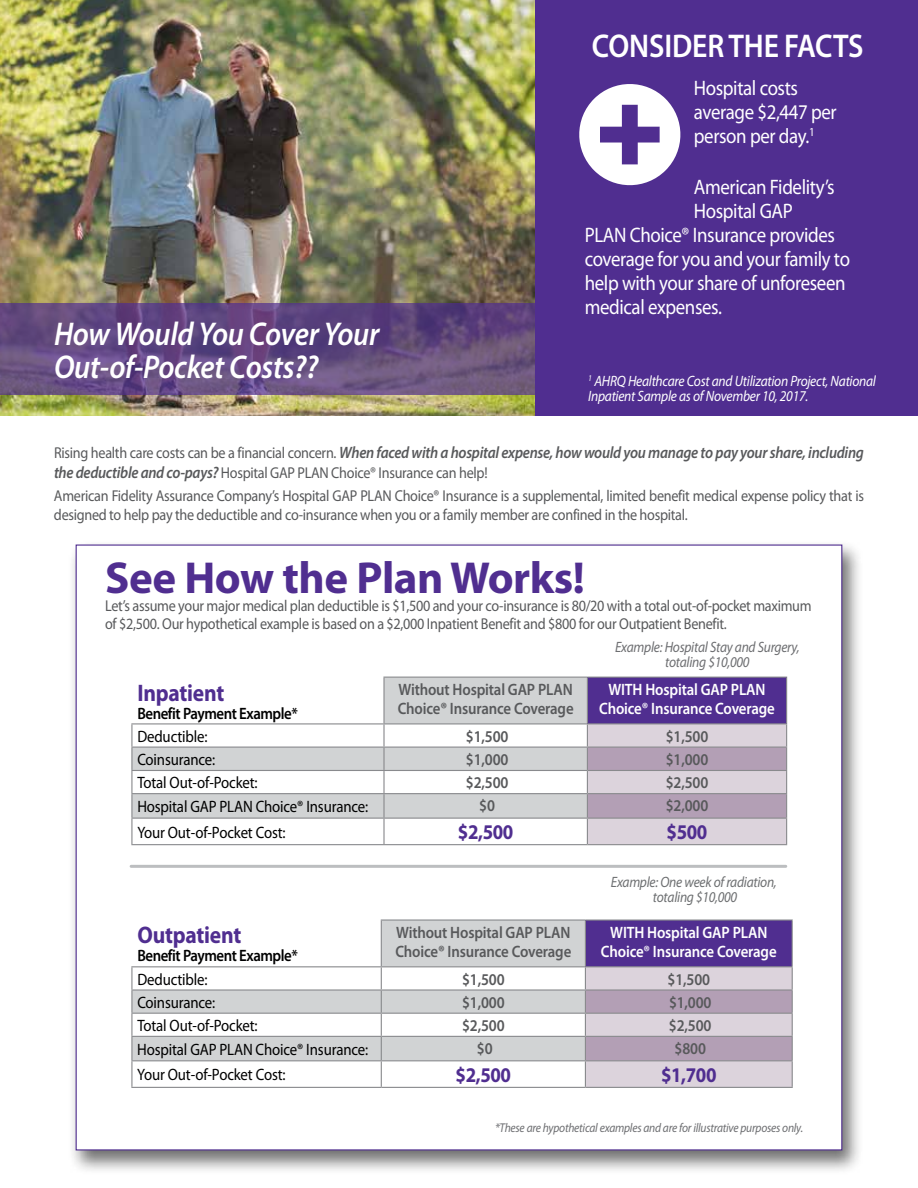
<style>
.page{position:relative;width:918px;height:1188px;background:#fff}
.page>*{position:absolute;margin:0;border:0;box-sizing:border-box;transform-origin:0 0}
.t1{font:700 45px "Myriad Pro";letter-spacing:-.01em;color:#502e90}
.t2{font:italic 600 33px/33px "Myriad Pro";letter-spacing:-.01em;color:#fff;scale:.9 1}
.t3{font:600 33px "Myriad Pro";letter-spacing:-.005em;color:#fff;scale:.9 1}
.t4{font:700 24px "Myriad Pro";letter-spacing:-.01em;color:#502e90;scale:.9 1}
.t5{font:21px/24px "Myriad Pro";letter-spacing:-.02em;color:#fff;scale:.9 1}
.t6{font:700 21px "Myriad Pro";letter-spacing:-.02em;color:#502e90;scale:.9 1}
.t7{font:16.5px "Myriad Pro";letter-spacing:-.01em;color:#000;scale:.9 1}
.t8{font:600 16.5px/19.5px "Myriad Pro";letter-spacing:-.01em;color:#58595b;scale:.9 1}
.t9{font:italic 600 16.5px "Myriad Pro";letter-spacing:-.02em;color:#58595b;scale:.9 1}
.t10{font:600 16.5px/19.5px "Myriad Pro";letter-spacing:-.01em;color:#fff;text-align:center;scale:.9 1}
.t11{font:600 16.5px "Myriad Pro";letter-spacing:-.03em;color:#000;scale:.9 1}
.t12{font:15.75px/22.8px "Myriad Pro";letter-spacing:-.02em;color:#58595b;scale:.9 1}
.t13{font:italic 15px/15px "Myriad Pro";letter-spacing:-.02em;color:#fff;scale:.9 1}
.t14{font:italic 15px/15px "Myriad Pro";letter-spacing:-.02em;color:#6d6e71;text-align:center;scale:.9 1}
.t15{font:italic 15px/15px "Myriad Pro";letter-spacing:-.02em;color:#6d6f71;text-align:center;scale:.9 1}
.t16{font:italic 12.75px "Myriad Pro";letter-spacing:-.02em;color:#6d6e71;scale:.9 1}
.s1{font-weight:400;font-style:normal;font-size:15.75px}
.s2{font-weight:600;font-style:italic;font-size:16.5px}
.s3{font-weight:700}
</style>
<div class="page">
<div style="left:68px;top:540px;width:796px;height:635px;background:#000;opacity:.56"></div>
<div style="left:76px;top:544px;width:766px;height:606px;background:#fff;border:1px solid #502e90"></div>
<img style="left:0;top:0;width:536px;height:416px">
<svg style="left:0;top:304px;width:536px;height:91px;background:#644b7f"></svg>
<div style="left:536px;top:0;width:382px;height:416px;background:#502e90"></div>
<svg style="left:579px;top:84px;width:102px;height:102px"></svg>
<svg style="left:132px;top:678px;width:455px;height:140px;fill:#d1d3d4"></svg>
<div style="left:587px;top:677px;width:200px;height:47px;background:#502e90"></div>
<hr style="left:383px;top:724px;width:2px;height:23px;background:#898a8d">
<hr style="left:131px;top:793px;width:253px;height:1px;background:#898a8d">
<hr style="left:384px;top:793px;width:203px;height:1px;background:#898a8d">
<hr style="left:383px;top:794px;width:2px;height:24px;background:#898a8d">
<hr style="left:384px;top:747px;width:203px;height:1px;background:#898a8d">
<hr style="left:384px;top:770px;width:203px;height:1px;background:#898a8d">
<hr style="left:383px;top:748px;width:2px;height:22px;background:#898a8d">
<hr style="left:131px;top:747px;width:253px;height:1px;background:#898a8d">
<hr style="left:131px;top:770px;width:253px;height:1px;background:#898a8d">
<hr style="left:131px;top:818px;width:253px;height:1px;background:#898a8d">
<hr style="left:131px;top:844px;width:253px;height:1px;background:#898a8d">
<hr style="left:383px;top:819px;width:2px;height:25px;background:#898a8d">
<hr style="left:384px;top:818px;width:203px;height:1px;background:#898a8d">
<hr style="left:384px;top:844px;width:203px;height:1px;background:#898a8d">
<hr style="left:131px;top:723px;width:253px;height:1px;background:#898a8d">
<hr style="left:587px;top:677px;width:200px;height:1px;background:#898a8d">
<hr style="left:587px;top:723px;width:200px;height:1px;background:#898a8d">
<hr style="left:383px;top:677px;width:204px;height:1px;background:#898a8d">
<hr style="left:383px;top:678px;width:2px;height:45px;background:#898a8d">
<hr style="left:587px;top:678px;width:1px;height:45px;background:#898a8d">
<hr style="left:786px;top:678px;width:1px;height:45px;background:#898a8d">
<hr style="left:384px;top:723px;width:203px;height:1px;background:#898a8d">
<svg style="left:131px;top:724px;width:1px;height:120px"></svg>
<hr style="left:383px;top:771px;width:2px;height:22px;background:#898a8d">
<svg style="left:587px;top:724px;width:200px;height:121px;background:#c7bbc8"></svg>
<div style="left:380px;top:920px;width:205px;height:46px;background:#d1d3d4"></div>
<div style="left:585px;top:920px;width:207px;height:47px;background:#502e90"></div>
<svg style="left:132px;top:967px;width:453px;height:120px"></svg>
<hr style="left:585px;top:966px;width:208px;height:1px;background:#898a8d">
<hr style="left:585px;top:919px;width:208px;height:2px;background:#898a8d">
<hr style="left:792px;top:921px;width:1px;height:45px;background:#898a8d">
<hr style="left:131px;top:1087px;width:250px;height:1px;background:#898a8d">
<hr style="left:381px;top:1087px;width:204px;height:1px;background:#898a8d">
<hr style="left:585px;top:1087px;width:208px;height:1px;background:#898a8d">
<hr style="left:381px;top:919px;width:204px;height:2px;background:#898a8d">
<hr style="left:381px;top:921px;width:1px;height:45px;background:#898a8d">
<hr style="left:585px;top:921px;width:1px;height:45px;background:#898a8d">
<hr style="left:381px;top:966px;width:204px;height:1px;background:#898a8d">
<hr style="left:131px;top:966px;width:250px;height:1px;background:#898a8d">
<svg style="left:131px;top:967px;width:1px;height:120px"></svg>
<hr style="left:131px;top:989px;width:250px;height:2px;background:#898a8d">
<hr style="left:131px;top:1036px;width:250px;height:1px;background:#898a8d">
<hr style="left:381px;top:1036px;width:204px;height:1px;background:#898a8d">
<hr style="left:381px;top:989px;width:204px;height:2px;background:#898a8d">
<hr style="left:381px;top:1013px;width:204px;height:1px;background:#898a8d">
<hr style="left:131px;top:1013px;width:250px;height:1px;background:#898a8d">
<hr style="left:131px;top:1060px;width:250px;height:1px;background:#898a8d">
<hr style="left:381px;top:1060px;width:204px;height:1px;background:#898a8d">
<svg style="left:381px;top:967px;width:1px;height:120px"></svg>
<svg style="left:585px;top:967px;width:208px;height:120px;background:#c8bbc9"></svg>
<hr style="left:131px;top:865px;width:655px;height:3px;background:#bcbec0">
<h2 class="t3" style="left:592px;top:25px;width:303px">CONSIDER THE FACTS</h2>
<h2 class="t2" style="left:54px;top:317px;width:363px">How Would You Cover Your<br>Out-of-Pocket Costs??</h2>
<h3 class="t5" style="left:694px;top:76px;width:160px">Hospital costs average $2,447 per person per day.<sup>1</sup></h3>
<h3 class="t5" style="left:694px;top:175px;width:158px">American Fidelity’s</h3>
<h3 class="t5" style="left:694px;top:199px;width:111px">Hospital GAP</h3>
<h3 class="t5" style="left:585px;top:223px;width:280px">PLAN Choice® Insurance provides</h3>
<h3 class="t5" style="left:585px;top:247px;width:296px">coverage for you and your family to</h3>
<h3 class="t5" style="left:585px;top:271px;width:291px">help with your share of unforeseen</h3>
<h3 class="t5" style="left:585px;top:295px;width:154px">medical expenses.</h3>
<p class="t13" style="left:588px;top:374px;width:321px"><sup>1</sup> AHRQ Healthcare Cost and Utilization Project, National<br>Inpatient Sample as of November 10, 2017.</p>
<p class="t9" style="left:54px;top:442px;width:901px"><span class="s1">Rising health care costs can be a financial concern.</span> When faced with a hospital expense, how would you manage to pay your share, including</p>
<p class="t12" style="left:54px;top:461px;width:902px"><span class="s2">the deductible and co-pays?</span> Hospital GAP PLAN Choice® Insurance can help!<br>American Fidelity Assurance Company’s Hospital GAP PLAN Choice® Insurance is a supplemental, limited benefit medical expense policy that is</p>
<p class="t12" style="left:54px;top:503px;width:706px">designed to help pay the deductible and co-insurance when you or a family member are confined in the hospital.</p>
<h1 class="t1" style="left:105px;top:549px;width:481px">See How the Plan Works!</h1>
<p class="t12" style="left:105px;top:596px;width:787px;line-height:18px">Let’s assume your major medical plan deductible is $1,500 and your co-insurance is 80/20 with a total out-of-pocket maximum of $2,500. Our hypothetical example is based on a $2,000 Inpatient Benefit and $800 for our Outpatient Benefit.</p>
<h3 class="t4" style="left:137px;top:677px;width:98px">Inpatient</h3>
<p class="t11" style="left:137px;top:702px;width:180px">Benefit Payment Example*</p>
<p class="t14" style="left:615px;top:639px;width:206px">Example: Hospital Stay and Surgery, totaling $10,000</p>
<p class="t8" style="left:398px;top:679px;width:197px">Without Hospital GAP PLAN<br>Choice<span class="s3">®</span> Insurance Coverage</p>
<p class="t10" style="left:599px;top:679px;width:197px">WITH Hospital GAP PLAN<br>Choice® Insurance Coverage</p>
<p class="t7" style="left:137px;top:726px;width:79px">Deductible:</p>
<p class="t8" style="left:466px;top:726px;width:49px">$1,500</p>
<p class="t8" style="left:666px;top:726px;width:49px">$1,500</p>
<p class="t7" style="left:137px;top:749px;width:88px">Coinsurance:</p>
<p class="t8" style="left:466px;top:749px;width:49px">$1,000</p>
<p class="t8" style="left:666px;top:749px;width:49px">$1,000</p>
<p class="t7" style="left:137px;top:773px;width:135px">Total Out-of-Pocket:</p>
<p class="t8" style="left:466px;top:773px;width:49px">$2,500</p>
<p class="t8" style="left:666px;top:773px;width:49px">$2,500</p>
<p class="t7" style="left:137px;top:796px;width:258px">Hospital GAP PLAN Choice® Insurance:</p>
<p class="t8" style="left:479px;top:796px;width:19px">$0</p>
<p class="t8" style="left:666px;top:796px;width:49px">$2,000</p>
<p class="t7" style="left:137px;top:822px;width:166px">Your Out-of-Pocket Cost:</p>
<h3 class="t6" style="left:458px;top:818px;width:63px">$2,500</h3>
<h3 class="t6" style="left:667px;top:818px;width:47px">$500</h3>
<h3 class="t4" style="left:137px;top:920px;width:117px">Outpatient</h3>
<p class="t11" style="left:137px;top:945px;width:180px">Benefit Payment Example*</p>
<p class="t15" style="left:611px;top:874px;width:186px">Example: One week of radiation, totaling $10,000</p>
<p class="t8" style="left:395px;top:922px;width:197px">Without Hospital GAP PLAN<br>Choice<span class="s3">®</span> Insurance Coverage</p>
<p class="t10" style="left:601px;top:922px;width:197px">WITH Hospital GAP PLAN<br>Choice® Insurance Coverage</p>
<p class="t7" style="left:137px;top:969px;width:79px">Deductible:</p>
<p class="t8" style="left:462px;top:969px;width:49px">$1,500</p>
<p class="t8" style="left:668px;top:969px;width:49px">$1,500</p>
<p class="t7" style="left:137px;top:992px;width:88px">Coinsurance:</p>
<p class="t8" style="left:462px;top:992px;width:49px">$1,000</p>
<p class="t8" style="left:669px;top:992px;width:49px">$1,000</p>
<p class="t7" style="left:137px;top:1015px;width:135px">Total Out-of-Pocket:</p>
<p class="t8" style="left:462px;top:1015px;width:49px">$2,500</p>
<p class="t8" style="left:669px;top:1015px;width:49px">$2,500</p>
<p class="t7" style="left:137px;top:1039px;width:258px">Hospital GAP PLAN Choice® Insurance:</p>
<p class="t8" style="left:477px;top:1038px;width:19px">$0</p>
<p class="t8" style="left:675px;top:1038px;width:36px">$800</p>
<p class="t7" style="left:137px;top:1065px;width:166px">Your Out-of-Pocket Cost:</p>
<h3 class="t6" style="left:456px;top:1061px;width:63px">$2,500</h3>
<h3 class="t6" style="left:661px;top:1061px;width:63px">$1,700</h3>
<p class="t16" style="left:495px;top:1120px;width:344px">*These are hypothetical examples and are for illustrative purposes only.</p>
</div>
